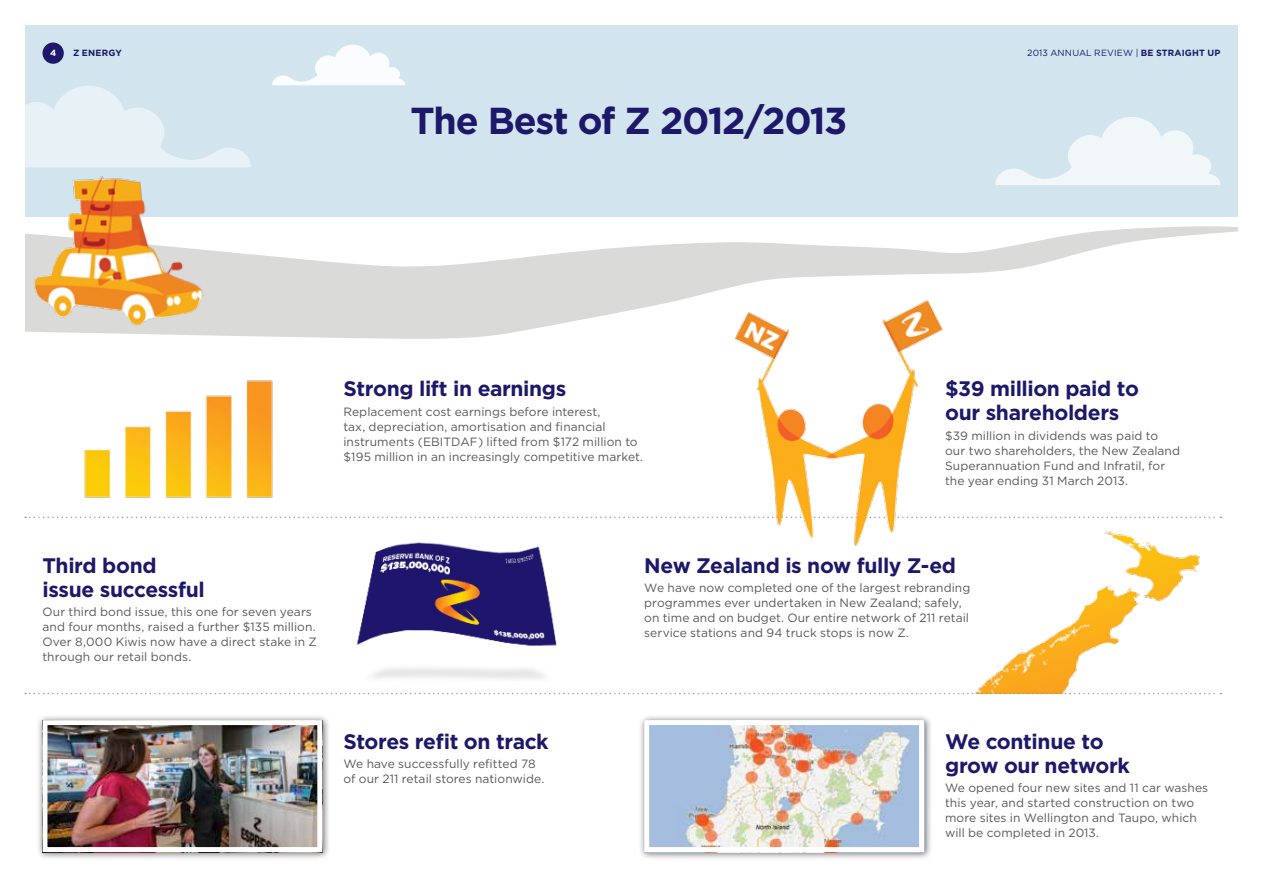
<style>
.page{position:relative;width:1263px;height:893px;background:#fff}
.page>*{position:absolute;margin:0;border:0;box-sizing:border-box;transform-origin:0 0}
.t1{font:700 37.5px "Gotham";letter-spacing:-.035em;color:#1d1869}
.t2{font:700 21px/24px "Gotham";letter-spacing:-.02em;color:#1d1869}
.t3{font:12px/15px "Gotham";letter-spacing:.005em;color:#58585b}
.t4{font:9px "Gotham";letter-spacing:.015em;color:#1d1869}
.t5{font:700 9px "Gotham";letter-spacing:.025em;color:#1d1869}
.t6{font:700 9px "Gotham";color:#fff}
.s1{font-weight:700}
</style>
<div class="page">
<div style="left:25px;top:26px;width:1212px;height:191px;background:#d2e5ee"></div>
<svg style="left:222px;top:226px;width:1015px;height:113px"></svg>
<div style="left:43px;top:43px;width:21px;height:21px;background:#1d1869;border-radius:50%"></div>
<img style="left:25px;top:176px;width:197px;height:160px">
<img style="left:84px;top:380px;width:189px;height:118px">
<img style="left:345px;top:516px;width:238px;height:177px">
<img style="left:856px;top:531px;width:366px;height:163px">
<div style="left:37px;top:714px;width:294px;height:147px;background:#000;opacity:.6"></div>
<img style="left:49px;top:726px;width:267px;height:120px">
<div style="left:43px;top:720px;width:279px;height:132px;border:5px solid #fff"></div>
<div style="left:638px;top:714px;width:295px;height:147px;background:#000;opacity:.6"></div>
<img style="left:650px;top:726px;width:268px;height:120px">
<div style="left:644px;top:720px;width:280px;height:132px;border:5px solid #fff"></div>
<svg style="left:25px;top:517px;width:1196px;height:1px"></svg>
<svg style="left:25px;top:693px;width:1196px;height:1px"></svg>
<img style="left:668px;top:284px;width:341px;height:262px">
<svg style="left:25px;top:86px;width:226px;height:81px"></svg>
<svg style="left:995px;top:117px;width:225px;height:68px"></svg>
<svg style="left:272px;top:45px;width:133px;height:40px"></svg>
<p class="t6" style="left:50px;top:48px;width:8px">4</p>
<p class="t5" style="left:73px;top:48px;width:50px">Z ENERGY</p>
<p class="t4" style="left:1027px;top:48px;width:195px">2013 ANNUAL REVIEW | <span class="s1">BE STRAIGHT UP</span></p>
<h1 class="t1" style="left:411px;top:99px;width:438px">The Best of Z 2012/2013</h1>
<h2 class="t2" style="left:343px;top:376px;width:224px">Strong lift in earnings</h2>
<p class="t3" style="left:343px;top:404px;width:301px">Replacement cost earnings before interest,<br>tax, depreciation, amortisation and financial instruments (EBITDAF) lifted from $172 million to $195 million in an increasingly competitive market.</p>
<h2 class="t2" style="left:945px;top:376px;width:195px">$39 million paid to our shareholders</h2>
<p class="t3" style="left:945px;top:428px;width:236px">$39 million in dividends was paid to our two shareholders, the New Zealand Superannuation Fund and Infratil, for the year ending 31 March 2013.</p>
<h2 class="t2" style="left:43px;top:552px;width:164px">Third bond issue successful</h2>
<p class="t3" style="left:43px;top:604px;width:276px">Our third bond issue, this one for seven years and four months, raised a further $135 million.<br>Over 8,000 Kiwis now have a direct stake in Z through our retail bonds.</p>
<h2 class="t2" style="left:644px;top:552px;width:313px">New Zealand is now fully Z-ed</h2>
<p class="t3" style="left:644px;top:580px;width:328px">We have now completed one of the largest rebranding programmes ever undertaken in New Zealand; safely, on time and on budget. Our entire network of 211 retail service stations and 94 truck stops is now Z.</p>
<h2 class="t2" style="left:343px;top:729px;width:207px">Stores refit on track</h2>
<p class="t3" style="left:343px;top:756px;width:202px">We have successfully refitted 78 of our 211 retail stores nationwide.</p>
<h2 class="t2" style="left:945px;top:729px;width:186px">We continue to grow our network</h2>
<p class="t3" style="left:945px;top:780px;width:265px">We opened four new sites and 11 car washes this year, and started construction on two more sites in Wellington and Taupo, which will be completed in 2013.</p>
</div>
